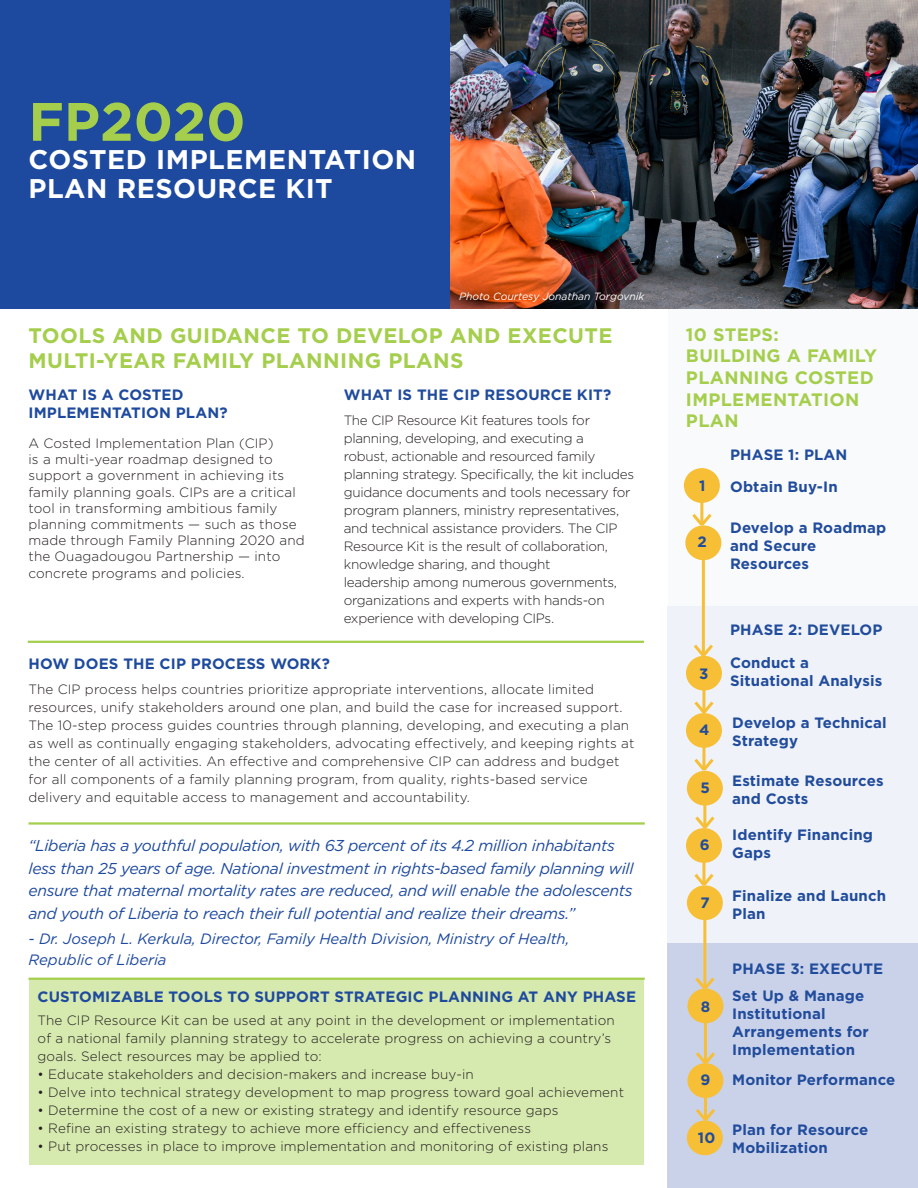
<style>
.page{position:relative;width:918px;height:1188px;background:#fff}
.page>*{position:absolute;margin:0;border:0;box-sizing:border-box;transform-origin:0 0}
.Large_Header{font:700 54px "Gotham";color:#a4ce4c}
.Sub_Head{font:700 27px/28.5px "Gotham";letter-spacing:.02em;color:#fff}
.Paragraph_Header{font:700 21px/24.6px "Gotham";letter-spacing:.02em;color:#a4ce4c}
.Paragraph_Header-2{font:700 18px/21.6px "Gotham";letter-spacing:.02em;color:#a4ce4c}
.Intro_copy_2{font:italic 15.75px/22.5px "Gotham";letter-spacing:-.02em;color:#1d499f}
.Body{font:700 15px/18px "Gotham";letter-spacing:.01em;color:#214c9c}
.Body-2{font:700 15px/18px "Gotham";letter-spacing:.01em;color:#1e4a9e}
.Intro_copy_2-2{font:italic 15px/21px "Gotham";letter-spacing:-.005em;color:#1d499f}
.Body-3{font:300 13.5px/16.2px "Gotham";letter-spacing:.01em;color:#231f20}
.Body-4{font:300 13.5px/18px "Gotham";letter-spacing:-.02em;color:#231f20}
.Body-5{font:italic 10.5px "Gotham";color:#fff}
</style>
<div class="page">
<div style="left:29px;top:978px;width:615px;height:187px;background:#d6e9ae"></div>
<div style="left:668px;top:606px;width:250px;height:337px;background:#eff2f9"></div>
<div style="left:0;top:0;width:918px;height:309px;background:#1d499f"></div>
<img style="left:450px;top:0;width:468px;height:309px">
<hr style="left:28px;top:641px;width:616px;height:2px;background:#a4ce4c">
<hr style="left:28px;top:978px;width:617px;height:2px;background:#a4ce4c">
<hr style="left:28px;top:822px;width:617px;height:3px;background:#a4ce4c">
<div style="left:668px;top:943px;width:250px;height:245px;background:#cad2e9"></div>
<div style="left:668px;top:309px;width:250px;height:298px;background:#f9fafc"></div>
<div style="left:684px;top:468px;width:36px;height:35px;background:#f7bf36;border-radius:50%"></div>
<hr style="left:700px;top:490px;width:3px;height:35px;background:#f7bf36">
<svg style="left:692px;top:511px;width:21px;height:17px"></svg>
<div style="left:685px;top:525px;width:36px;height:35px;background:#f7bf36;border-radius:50%"></div>
<hr style="left:702px;top:548px;width:3px;height:108px;background:#f7bf36">
<svg style="left:694px;top:641px;width:20px;height:18px"></svg>
<div style="left:686px;top:656px;width:36px;height:35px;background:#f7bf36;border-radius:50%"></div>
<hr style="left:702px;top:678px;width:3px;height:35px;background:#f7bf36">
<svg style="left:694px;top:698px;width:20px;height:18px"></svg>
<div style="left:686px;top:713px;width:36px;height:35px;background:#f7bf36;border-radius:50%"></div>
<hr style="left:702px;top:735px;width:3px;height:35px;background:#f7bf36">
<svg style="left:694px;top:756px;width:21px;height:18px"></svg>
<div style="left:687px;top:771px;width:36px;height:35px;background:#f7bf36;border-radius:50%"></div>
<hr style="left:703px;top:793px;width:3px;height:35px;background:#f7bf36">
<svg style="left:694px;top:813px;width:21px;height:18px"></svg>
<div style="left:686px;top:828px;width:36px;height:35px;background:#f7bf36;border-radius:50%"></div>
<hr style="left:702px;top:850px;width:3px;height:35px;background:#f7bf36">
<svg style="left:694px;top:871px;width:20px;height:17px"></svg>
<div style="left:687px;top:885px;width:36px;height:35px;background:#f7bf36;border-radius:50%"></div>
<hr style="left:703px;top:908px;width:3px;height:81px;background:#f7bf36">
<svg style="left:695px;top:974px;width:21px;height:18px"></svg>
<div style="left:687px;top:989px;width:36px;height:34px;background:#f7bf36;border-radius:50%"></div>
<hr style="left:704px;top:1014px;width:3px;height:49px;background:#f7bf36">
<svg style="left:696px;top:1052px;width:21px;height:15px"></svg>
<div style="left:687px;top:1063px;width:36px;height:35px;background:#f7bf36;border-radius:50%"></div>
<hr style="left:704px;top:1086px;width:3px;height:34px;background:#f7bf36">
<svg style="left:696px;top:1109px;width:19px;height:11px"></svg>
<div style="left:687px;top:1120px;width:36px;height:35px;background:#f7bf36;border-radius:50%"></div>
<p class="Large_Header" style="left:28px;top:86px;width:219px">FP2020</p>
<p class="Sub_Head" style="left:28px;top:145px;width:389px">COSTED IMPLEMENTATION<br>PLAN RESOURCE KIT</p>
<p class="Body-5" style="left:459px;top:289px;width:187px">Photo Courtesy Jonathan Torgovnik</p>
<p class="Paragraph_Header" style="left:28px;top:323px;width:586px">TOOLS AND GUIDANCE TO DEVELOP AND EXECUTE<br>MULTI-YEAR FAMILY PLANNING PLANS</p>
<p class="Body-2" style="left:28px;top:386px;width:201px">WHAT IS A COSTED<br>IMPLEMENTATION PLAN?</p>
<p class="Body" style="left:344px;top:386px;width:269px">WHAT IS THE CIP RESOURCE KIT?</p>
<p class="Body-4" style="left:344px;top:411px;width:292px">The CIP Resource Kit features tools for planning, developing, and executing a<br>robust, actionable and resourced family planning strategy. Specifically, the kit includes guidance documents and tools necessary for program planners, ministry representatives, and technical assistance providers. The CIP Resource Kit is the result of collaboration, knowledge sharing, and thought<br>leadership among numerous governments, organizations and experts with hands-on experience with developing CIPs.</p>
<p class="Body-3" style="left:28px;top:435px;width:278px">A Costed Implementation Plan (CIP)<br>is a multi-year roadmap designed to support a government in achieving its family planning goals. CIPs are a critical tool in transforming ambitious family planning commitments — such as those made through Family Planning 2020 and the Ouagadougou Partnership — into concrete programs and policies.</p>
<p class="Body-2" style="left:28px;top:655px;width:303px">HOW DOES THE CIP PROCESS WORK?</p>
<p class="Body-3" style="left:28px;top:680px;width:607px;line-height:18px">The CIP process helps countries prioritize appropriate interventions, allocate limited resources, unify stakeholders around one plan, and build the case for increased support.<br>The 10-step process guides countries through planning, developing, and executing a plan as well as continually engaging stakeholders, advocating effectively, and keeping rights at the center of all activities. An effective and comprehensive CIP can address and budget for all components of a family planning program, from quality, rights-based service delivery and equitable access to management and accountability.</p>
<p class="Intro_copy_2" style="left:28px;top:834px;width:607px">“Liberia has a youthful population, with 63 percent of its 4.2 million inhabitants less than 25 years of age. National investment in rights-based family planning will ensure that maternal mortality rates are reduced, and will enable the adolescents and youth of Liberia to reach their full potential and realize their dreams.”</p>
<p class="Intro_copy_2-2" style="left:28px;top:928px;width:542px">- Dr. Joseph L. Kerkula, Director, Family Health Division, Ministry of Health,<br>Republic of Liberia</p>
<p class="Body-2" style="left:38px;top:988px;width:600px">CUSTOMIZABLE TOOLS TO SUPPORT STRATEGIC PLANNING AT ANY PHASE</p>
<p class="Body-3" style="left:38px;top:1011px;width:579px;line-height:18px">The CIP Resource Kit can be used at any point in the development or implementation of a national family planning strategy to accelerate progress on achieving a country’s goals. Select resources may be applied to:</p>
<p class="Body-3" style="left:38px;top:1066px;width:438px">• Educate stakeholders and decision-makers and increase buy-in</p>
<p class="Body-3" style="left:38px;top:1084px;width:588px">• Delve into technical strategy development to map progress toward goal achievement</p>
<p class="Body-3" style="left:38px;top:1102px;width:522px">• Determine the cost of a new or existing strategy and identify resource gaps</p>
<p class="Body-3" style="left:38px;top:1120px;width:495px">• Refine an existing strategy to achieve more efficiency and effectiveness</p>
<p class="Body-3" style="left:38px;top:1138px;width:572px">• Put processes in place to improve implementation and monitoring of existing plans</p>
<p class="Paragraph_Header-2" style="left:686px;top:324px;width:192px">10 STEPS:<br>BUILDING A FAMILY<br>PLANNING COSTED<br>IMPLEMENTATION<br>PLAN</p>
<p class="Body" style="left:730px;top:445px;width:119px">PHASE 1: PLAN</p>
<p class="Body" style="left:699px;top:477px;width:8px">1</p>
<p class="Body" style="left:730px;top:477px;width:109px">Obtain Buy-In</p>
<p class="Body" style="left:698px;top:533px;width:11px">2</p>
<p class="Body" style="left:730px;top:518px;width:158px">Develop a Roadmap and Secure<br>Resources</p>
<p class="Body" style="left:699px;top:665px;width:11px">3</p>
<p class="Body" style="left:699px;top:720px;width:12px">4</p>
<p class="Body" style="left:701px;top:778px;width:11px">5</p>
<p class="Body" style="left:700px;top:835px;width:11px">6</p>
<p class="Body" style="left:700px;top:894px;width:11px">7</p>
<p class="Body" style="left:730px;top:621px;width:154px">PHASE 2: DEVELOP</p>
<p class="Body" style="left:730px;top:654px;width:154px">Conduct a<br>Situational Analysis</p>
<p class="Body" style="left:732px;top:713px;width:156px">Develop a Technical<br>Strategy</p>
<p class="Body" style="left:732px;top:772px;width:153px">Estimate Resources and Costs</p>
<p class="Body" style="left:732px;top:826px;width:142px">Identify Financing<br>Gaps</p>
<p class="Body" style="left:732px;top:887px;width:155px">Finalize and Launch<br>Plan</p>
<p class="Body" style="left:732px;top:960px;width:153px">PHASE 3: EXECUTE</p>
<p class="Body" style="left:701px;top:998px;width:11px">8</p>
<p class="Body" style="left:732px;top:986px;width:138px">Set Up &amp; Manage<br>Institutional<br>Arrangements for<br>Implementation</p>
<p class="Body" style="left:732px;top:1070px;width:165px">Monitor Performance</p>
<p class="Body" style="left:732px;top:1120px;width:138px">Plan for Resource<br>Mobilization</p>
<p class="Body" style="left:700px;top:1070px;width:11px">9</p>
<p class="Body" style="left:698px;top:1129px;width:19px">10</p>
</div>
